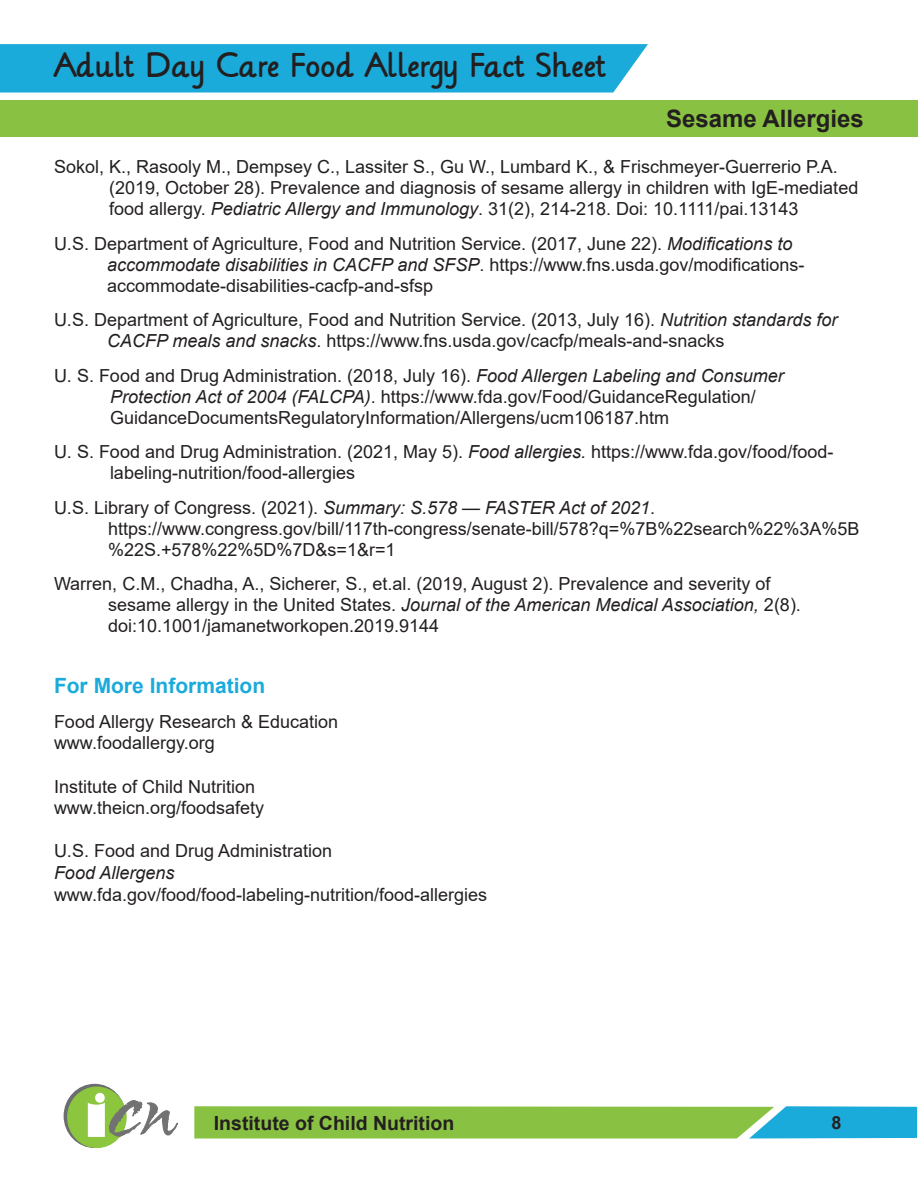
<style>
.page{position:relative;width:918px;height:1188px;background:#fff}
.page>*{position:absolute;margin:0;border:0;box-sizing:border-box;transform-origin:0 0}
.t1{font:800 58.2px "Gill Sans";color:#fff}
.t2{font:27px "Lilly";color:#231f20}
.t3{font:700 24px "Arial";color:#231f20}
.content{font:700 21px "Arial";color:#1babda}
.t4{font:700 19.5px "Arial";color:#231f20}
.content-2{font:18px/21px "Arial";color:#231f20}
.content-3{font:italic 18px "Arial";color:#231f20}
.t5{font:700 18px "Arial";color:#231f20}
.s1{font-style:italic}
</style>
<div class="page">
<div style="left:0;top:44px;width:648px;height:49px;background:#1babda"></div>
<div style="left:0;top:100px;width:918px;height:37px;background:#89c242"></div>
<svg style="left:194px;top:1106px;width:723px;height:32px;background:#76bf67"></svg>
<svg style="left:64px;top:1084px;width:62px;height:64px"></svg>
<div style="left:67px;top:1087px;width:60px;height:61px;background:#8bc63e;border-radius:50%"></div>
<svg style="left:109px;top:1100px;width:69px;height:37px"></svg>
<h2 class="t2" style="left:54px;top:44px;width:554px">Adult Day Care Food Allergy Fact Sheet</h2>
<h3 class="t3" style="left:666px;top:102px;width:199px">Sesame Allergies</h3>
<p class="content-2" style="left:109px;top:156px;width:751px;text-indent:-55px">Sokol, K., Rasooly M., Dempsey C., Lassiter S., Gu W., Lumbard K., &amp; Frischmeyer-Guerrerio P.A. (2019, October 28). Prevalence and diagnosis of sesame allergy in children with IgE-mediated food allergy. <span class="s1">Pediatric Allergy and Immunology</span>. 31(2), 214-218. Doi: 10.1111/pai.13143</p>
<p class="content-2" style="left:107px;top:233px;width:699px;text-indent:-53px">U.S. Department of Agriculture, Food and Nutrition Service. (2017, June 22). <span class="s1">Modifications to accommodate disabilities in CACFP and SFSP</span>. https://www.fns.usda.gov/modifications&shy;accommodate-disabilities-cacfp-and-sfsp</p>
<p class="content-2" style="left:107px;top:309px;width:732px;text-indent:-53px">U.S. Department of Agriculture, Food and Nutrition Service. (2013, July 16). <span class="s1">Nutrition standards for<br>CACFP meals and snacks</span>. https://www.fns.usda.gov/cacfp/meals-and-snacks</p>
<p class="content-2" style="left:110px;top:365px;width:675px;text-indent:-56px">U. S. Food and Drug Administration. (2018, July 16). <span class="s1">Food Allergen Labeling and Consumer<br>Protection Act of 2004 (FALCPA)</span>. https://www.fda.gov/Food/GuidanceRegulation/<br>GuidanceDocumentsRegulatoryInformation/Allergens/ucm106187.htm</p>
<p class="content-2" style="left:110px;top:441px;width:725px;text-indent:-56px">U. S. Food and Drug Administration. (2021, May 5). <span class="s1">Food allergies.</span> https://www.fda.gov/food/food&shy;labeling-nutrition/food-allergies</p>
<p class="content-2" style="left:108px;top:497px;width:753px;text-indent:-54px">U.S. Library of Congress. (2021). <span class="s1">Summary: S.578 — FASTER Act of 2021</span>. https://www.congress.gov/bill/117th-congress/senate-bill/578?q=%7B%22search%22%3A%5B %22S.+578%22%5D%7D&amp;s=1&amp;r=1</p>
<p class="content-2" style="left:108px;top:573px;width:695px;text-indent:-54px">Warren, C.M., Chadha, A., Sicherer, S., et.al. (2019, August 2). Prevalence and severity of sesame allergy in the United States. <span class="s1">Journal of the American Medical Association,</span> 2(8). doi:10.1001/jamanetworkopen.2019.9144</p>
<p class="content" style="left:54px;top:671px;width:213px">For More Information</p>
<p class="content-2" style="left:54px;top:711px;width:286px">Food Allergy Research &amp; Education</p>
<p class="content-2" style="left:54px;top:732px;width:162px">www.foodallergy.org</p>
<p class="content-2" style="left:54px;top:776px;width:203px">Institute of Child Nutrition</p>
<p class="content-2" style="left:54px;top:797px;width:212px">www.theicn.org/foodsafety</p>
<p class="content-2" style="left:54px;top:840px;width:280px">U.S. Food and Drug Administration</p>
<p class="content-3" style="left:54px;top:861px;width:122px">Food Allergens</p>
<p class="content-2" style="left:54px;top:884px;width:435px">www.fda.gov/food/food-labeling-nutrition/food-allergies</p>
<h1 class="t1" style="left:85px;top:1079px;width:25px">i</h1>
<p class="t4" style="left:214px;top:1109px;width:242px">Institute of Child Nutrition</p>
<p class="t5" style="left:831px;top:1110px;width:12px">8</p>
</div>
